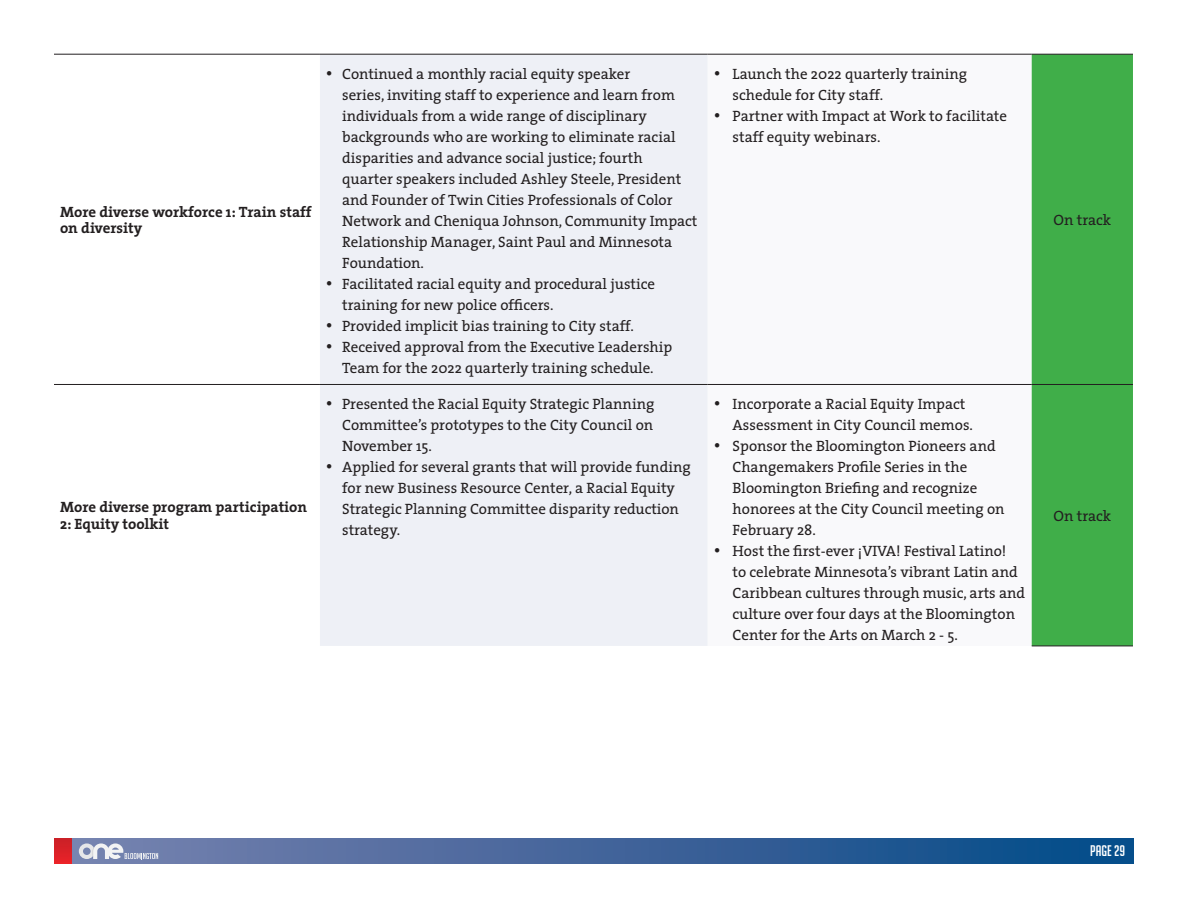
<style>
.page{position:relative;width:1188px;height:918px;background:#fff}
.page>*{position:absolute;margin:0;border:0;box-sizing:border-box;transform-origin:0 0}
.t1{font:15px/21px "The Serif";color:#231f20}
.STRAT_HED{font:700 15px/16.5px "The Serif";color:#231f20}
.t2{font:15px "Big Noodle Titling";color:#fff}
</style>
<div class="page">
<div style="left:71px;top:838px;width:1063px;height:26px;background:linear-gradient(to right,#7b81af,#044988)"></div>
<div style="left:54px;top:838px;width:17px;height:26px;background:linear-gradient(to bottom,#c92027,#ea2228)"></div>
<svg style="left:79px;top:843px;width:79px;height:16px"></svg>
<div style="left:320px;top:55px;width:388px;height:591px;background:#eef0f6"></div>
<svg style="left:708px;top:55px;width:324px;height:591px"></svg>
<div style="left:1032px;top:55px;width:101px;height:591px;background:#40ae49"></div>
<hr style="left:1032px;top:646px;width:101px;height:1px;background:#231f20">
<hr style="left:54px;top:54px;width:266px;height:1px;background:#231f20">
<hr style="left:320px;top:54px;width:388px;height:1px;background:#231f20">
<hr style="left:708px;top:54px;width:324px;height:1px;background:#231f20">
<hr style="left:1032px;top:54px;width:101px;height:1px;background:#231f20">
<hr style="left:1032px;top:384px;width:101px;height:1px;background:#231f20">
<hr style="left:54px;top:384px;width:266px;height:1px;background:#231f20">
<hr style="left:320px;top:384px;width:388px;height:1px;background:#231f20">
<hr style="left:708px;top:384px;width:324px;height:1px;background:#231f20">
<p class="STRAT_HED" style="left:60px;top:203px;width:253px">More diverse workforce 1: Train staff on diversity</p>
<p class="STRAT_HED" style="left:60px;top:499px;width:249px">More diverse program participation<br>2: Equity toolkit</p>
<p class="t1" style="left:342px;top:63px;width:357px;text-indent:-16px">• Continued a monthly racial equity speaker<br>series, inviting staff to experience and learn from individuals from a wide range of disciplinary backgrounds who are working to eliminate racial disparities and advance social justice; fourth<br>quarter speakers included Ashley Steele, President and Founder of Twin Cities Professionals of Color Network and Cheniqua Johnson, Community Impact Relationship Manager, Saint Paul and Minnesota Foundation.</p>
<p class="t1" style="left:342px;top:273px;width:314px;text-indent:-16px">• Facilitated racial equity and procedural justice training for new police officers.</p>
<p class="t1" style="left:326px;top:315px;width:310px">• Provided implicit bias training to City staff.</p>
<p class="t1" style="left:326px;top:336px;width:348px;text-align:center">• Received approval from the Executive Leadership<br>Team for the 2022 quarterly training schedule.</p>
<p class="t1" style="left:342px;top:393px;width:314px;text-align:justify;text-indent:-16px">• Presented the Racial Equity Strategic Planning Committee’s prototypes to the City Council on November 15.</p>
<p class="t1" style="left:342px;top:456px;width:350px;text-indent:-16px">• Applied for several grants that will provide funding for new Business Resource Center, a Racial Equity Strategic Planning Committee disparity reduction strategy.</p>
<p class="t1" style="left:733px;top:63px;width:236px;text-indent:-19px">• Launch the 2022 quarterly training schedule for City staff.</p>
<p class="t1" style="left:733px;top:105px;width:276px;text-indent:-19px">• Partner with Impact at Work to facilitate staff equity webinars.</p>
<p class="t1" style="left:733px;top:393px;width:242px;text-indent:-19px">• Incorporate a Racial Equity Impact<br>Assessment in City Council memos.</p>
<p class="t1" style="left:733px;top:435px;width:273px;text-indent:-19px">• Sponsor the Bloomington Pioneers and<br>Changemakers Profile Series in the<br>Bloomington Briefing and recognize honorees at the City Council meeting on<br>February 28.</p>
<p class="t1" style="left:733px;top:540px;width:294px;text-indent:-19px">• Host the first-ever ¡VIVA! Festival Latino!<br>to celebrate Minnesota’s vibrant Latin and Caribbean cultures through music, arts and culture over four days at the Bloomington Center for the Arts on March 2 - 5.</p>
<p class="t1" style="left:1054px;top:209px;width:59px">On track</p>
<p class="t1" style="left:1054px;top:505px;width:59px">On track</p>
<p class="t2" style="left:1090px;top:842px;width:37px">PAGE 29</p>
</div>
